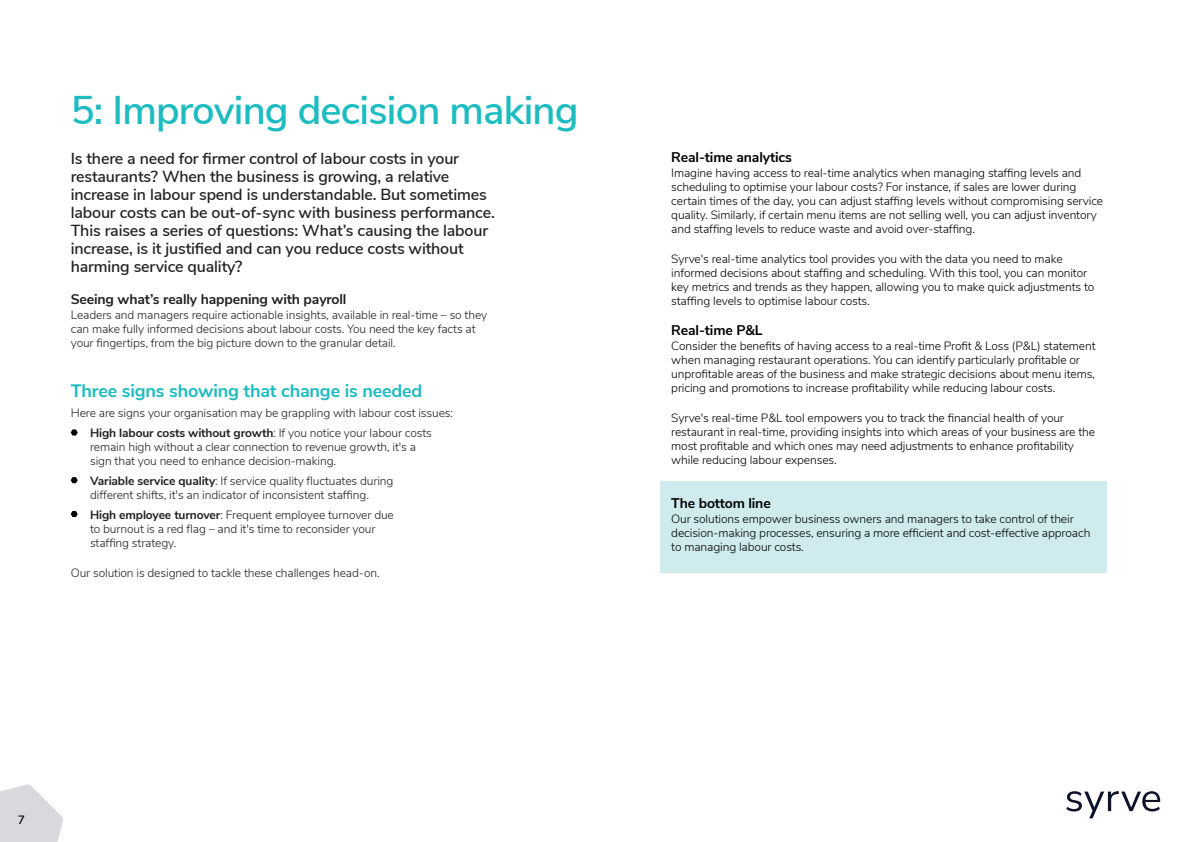
<style>
.page{position:relative;width:1191px;height:842px;background:#fff}
.page>*{position:absolute;margin:0;border:0;box-sizing:border-box;transform-origin:0 0}
.t1{font:600 40px "Nunito Sans";letter-spacing:-.02em;color:#1dbcc0}
.t2{font:700 18px "Nunito Sans";letter-spacing:-.01em;color:#1dbcc0}
.t3{font:600 16px/18px "Nunito Sans";letter-spacing:-.01em;color:#231f20}
.t4{font:700 14px "Nunito Sans";letter-spacing:-.01em;color:#000}
.t5{font:700 14px "Nunito Sans";letter-spacing:-.01em;color:#231f20}
.t6{font:300 12px/14px "Nunito Sans";letter-spacing:-.01em;color:#000}
.t7{font:300 12px/14px "Nunito Sans";letter-spacing:-.01em;color:#231f20}
.t8{font:600 12px "Nunito Sans";color:#000}
.s1{font-weight:700}
</style>
<div class="page">
<div style="left:660px;top:481px;width:447px;height:92px;background:#cfebee"></div>
<svg style="left:1066px;top:791px;width:94px;height:27px"></svg>
<svg style="left:0;top:784px;width:63px;height:58px"></svg>
<svg style="left:71px;top:429px;width:7px;height:6px"></svg>
<svg style="left:71px;top:477px;width:7px;height:6px"></svg>
<svg style="left:71px;top:511px;width:7px;height:6px"></svg>
<h1 class="t1" style="left:71px;top:81px;width:509px">5: Improving decision making</h1>
<p class="t3" style="left:71px;top:148px;width:426px">Is there a need for firmer control of labour costs in your restaurants? When the business is growing, a relative increase in labour spend is understandable. But sometimes labour costs can be out-of-sync with business performance.<br>This raises a series of questions: What’s causing the labour increase, is it justified and can you reduce costs without harming service quality?</p>
<p class="t5" style="left:71px;top:289px;width:277px">Seeing what’s really happening with payroll</p>
<p class="t7" style="left:71px;top:307px;width:418px">Leaders and managers require actionable insights, available in real-time – so they can make fully informed decisions about labour costs. You need the key facts at your fingertips, from the big picture down to the granular detail.</p>
<h2 class="t2" style="left:71px;top:377px;width:353px">Three signs showing that change is needed</h2>
<p class="t7" style="left:71px;top:402px;width:384px;line-height:20px;text-align:center">Here are signs your organisation may be grappling with labour cost issues:<br><span class="s1">High labour costs without growth</span>: If you notice your labour costs</p>
<p class="t7" style="left:90px;top:439px;width:327px">remain high without a clear connection to revenue growth, it's a sign that you need to enhance decision-making.</p>
<p class="t7" style="left:90px;top:473px;width:305px"><span class="s1">Variable service quality</span>: If service quality fluctuates during different shifts, it's an indicator of inconsistent staffing.</p>
<p class="t7" style="left:90px;top:507px;width:305px"><span class="s1">High employee turnover</span>: Frequent employee turnover due to burnout is a red flag – and it's time to reconsider your staffing strategy.</p>
<p class="t7" style="left:71px;top:565px;width:310px">Our solution is designed to tackle these challenges head-on.</p>
<p class="t8" style="left:18px;top:811px;width:9px">7</p>
<p class="t4" style="left:671px;top:147px;width:122px">Real-time analytics</p>
<p class="t6" style="left:671px;top:165px;width:433px">Imagine having access to real-time analytics when managing staffing levels and scheduling to optimise your labour costs? For instance, if sales are lower during certain times of the day, you can adjust staffing levels without compromising service quality. Similarly, if certain menu items are not selling well, you can adjust inventory and staffing levels to reduce waste and avoid over-staffing.</p>
<p class="t6" style="left:671px;top:251px;width:425px">Syrve's real-time analytics tool provides you with the data you need to make informed decisions about staffing and scheduling. With this tool, you can monitor key metrics and trends as they happen, allowing you to make quick adjustments to staffing levels to optimise labour costs.</p>
<p class="t4" style="left:671px;top:320px;width:93px">Real-time P&amp;L</p>
<p class="t6" style="left:671px;top:338px;width:426px">Consider the benefits of having access to a real-time Profit &amp; Loss (P&amp;L) statement when managing restaurant operations. You can identify particularly profitable or unprofitable areas of the business and make strategic decisions about menu items, pricing and promotions to increase profitability while reducing labour costs.</p>
<p class="t6" style="left:671px;top:410px;width:425px">Syrve's real-time P&amp;L tool empowers you to track the financial health of your restaurant in real-time, providing insights into which areas of your business are the most profitable and which ones may need adjustments to enhance profitability while reducing labour expenses.</p>
<p class="t4" style="left:671px;top:493px;width:101px">The bottom line</p>
<p class="t6" style="left:671px;top:511px;width:420px">Our solutions empower business owners and managers to take control of their decision-making processes, ensuring a more efficient and cost-effective approach to managing labour costs.</p>
</div>
